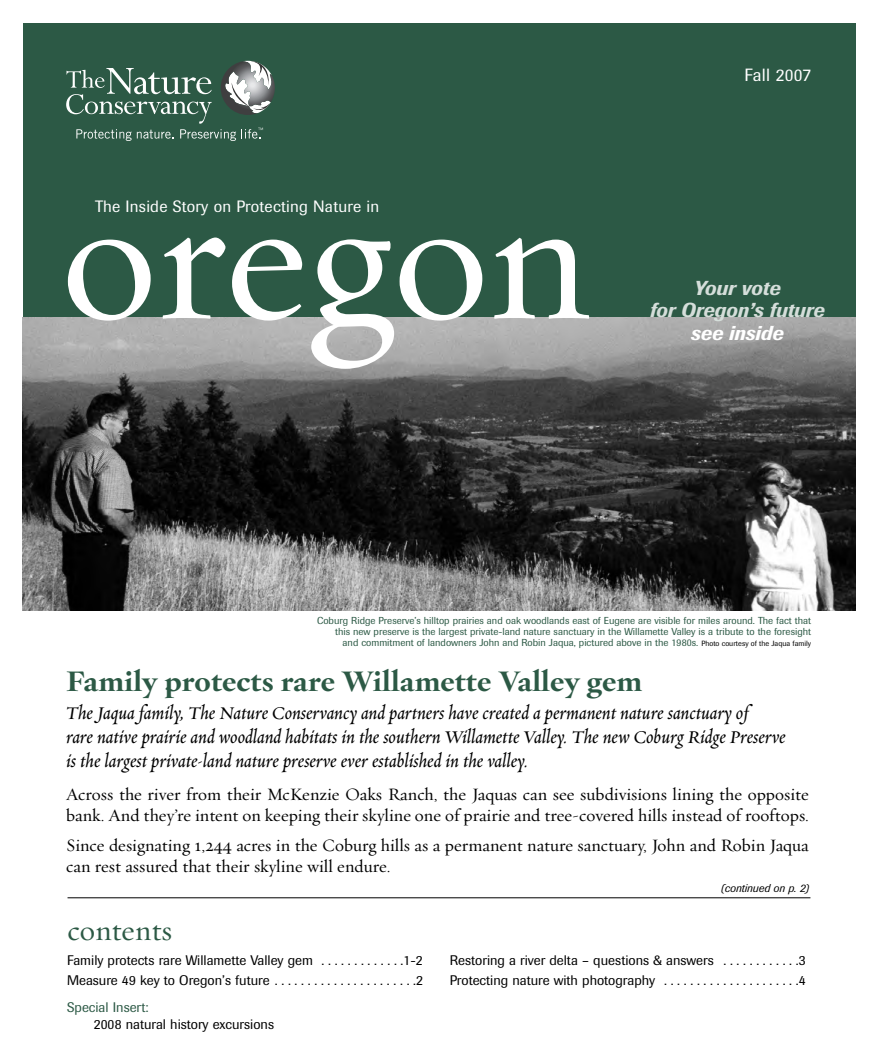
<style>
.page{position:relative;width:878px;height:1058px;background:#fff}
.page>*{position:absolute;margin:0;border:0;box-sizing:border-box;transform-origin:0 0}
.t1{font:187.5px "Oakleaf";color:#fff}
.t2{font:700 30px "Oakleaf";color:#2c5945}
.t3{font:30px "Oakleaf";color:#2c5945}
.t4{font:italic 20px/24px "Oakleaf";color:#000}
.t5{font:italic 500 20px/22.5px "Imago";color:#d5deda;text-align:center}
.t6{font:italic 500 20px "Imago";color:#fff}
.t7{font:17.5px/21px "Oakleaf";color:#000}
.t8{font:17.5px "Imago";letter-spacing:.015em;color:#fff}
.t9{font:16.25px "Imago";letter-spacing:.015em;color:#fff}
.t10{font:13.75px/20px "Imago";color:#000}
.t11{font:13.75px "Imago";color:#2c5945}
.t12{font:italic 11.25px "Imago";color:#000}
.t13{font:10px/11.2px "Imago";color:#2c5945;text-align:right}
.s1{font-size:7.5px;color:#000}
</style>
<div class="page">
<div style="left:22px;top:24px;width:833px;height:315px;background:#2c5945"></div>
<img style="left:22px;top:317px;width:833px;height:293px">
<hr style="left:68px;top:897px;width:742px;height:1px;background:#000">
<svg style="left:66px;top:61px;width:209px;height:80px"></svg>
<p class="t9" style="left:95px;top:200px;width:286px">The Inside Story on Protecting Nature in</p>
<h1 class="t1" style="left:61px;top:143px;width:530px">oregon</h1>
<p class="t8" style="left:744px;top:68px;width:68px">Fall 2007</p>
<p class="t5" style="left:650px;top:279px;width:176px">Your vote<br>for Oregon’s future</p>
<p class="t6" style="left:690px;top:326px;width:94px">see inside</p>
<p class="t13" style="left:317px;top:615px;width:495px">Coburg Ridge Preserve’s hilltop prairies and oak woodlands east of Eugene are visible for miles around. The fact that this new preserve is the largest private-land nature sanctuary in the Willamette Valley is a tribute to the foresight and commitment of landowners John and Robin Jaqua, pictured above in the 1980s. <span class="s1">Photo courtesy of the Jaqua family</span></p>
<h2 class="t2" style="left:66px;top:663px;width:577px">Family protects rare Willamette Valley gem</h2>
<p class="t4" style="left:66px;top:700px;width:721px">The Jaqua family, The Nature Conservancy and partners have created a permanent nature sanctuary of<br>rare native prairie and woodland habitats in the southern Willamette Valley. The new Coburg Ridge Preserve is the largest private-land nature preserve ever established in the valley.</p>
<p class="t7" style="left:66px;top:783px;width:744px">Across the river from their McKenzie Oaks Ranch, the Jaquas can see subdivisions lining the opposite bank. And they’re intent on keeping their skyline one of prairie and tree-covered hills instead of rooftops.</p>
<p class="t7" style="left:66px;top:834px;width:744px">Since designating 1,244 acres in the Coburg hills as a permanent nature sanctuary, John and Robin Jaqua can rest assured that their skyline will endure.</p>
<h2 class="t3" style="left:68px;top:911px;width:106px">contents</h2>
<p class="t10" style="left:67px;top:951px;width:357px">Family protects rare Willamette Valley gem . . . . . . . . . . . . .1-2<br>Measure 49 key to Oregon’s future . . . . . . . . . . . . . . . . . . . . . .2</p>
<p class="t11" style="left:67px;top:1002px;width:83px">Special Insert:</p>
<p class="t10" style="left:94px;top:1015px;width:182px">2008 natural history excursions</p>
<p class="t12" style="left:720px;top:884px;width:91px">(continued on p. 2)</p>
<p class="t10" style="left:450px;top:951px;width:357px">Restoring a river delta – questions &amp; answers . . . . . . . . . . . .3<br>Protecting nature with photography . . . . . . . . . . . . . . . . . . . . .4</p>
</div>
